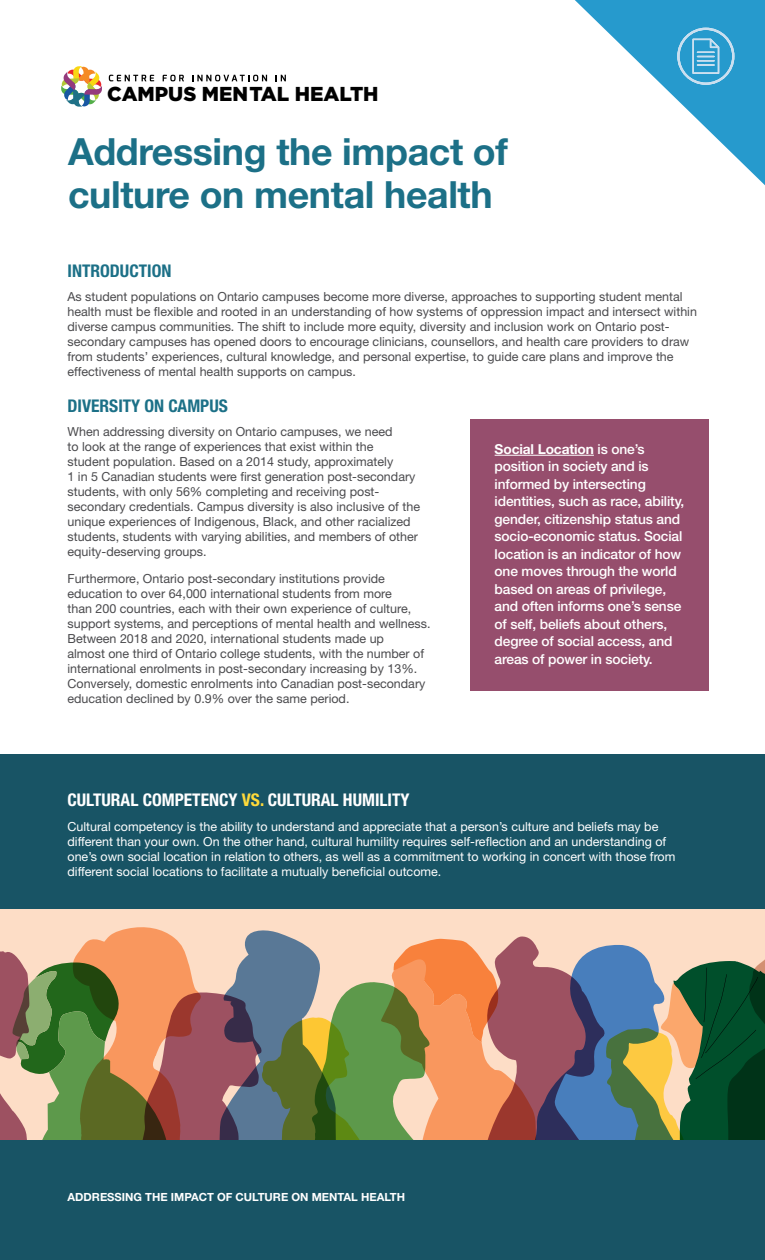
<style>
.page{position:relative;width:765px;height:1260px;background:#fff}
.page>*{position:absolute;margin:0;border:0;box-sizing:border-box;transform-origin:0 0}
.t1{font:700 37.5px/42.5px "Helvetica Neue LT Std";letter-spacing:-.01em;color:#1c7087}
.t2{font:900 20.12px "Gotham";color:#000}
.t3{font:700 condensed 17.5px "Helvetica Neue LT Std";color:#fff}
.t4{font:700 condensed 17.5px "Helvetica Neue LT Std";color:#1c7087}
.t5{font:500 13.75px/17.5px "Helvetica Neue LT Std";letter-spacing:-.01em;color:#fff}
.t6{font:12.5px/15px "Helvetica Neue LT Std";color:#4a4a4d}
.t7{font:12.5px/15px "Helvetica Neue LT Std";color:#fff}
.t8{font:700 11.25px "Helvetica Neue LT Std";color:#fff}
.s1{font-weight:700}
.s2{color:#ffda3a}
</style>
<div class="page">
<div style="left:471px;top:419px;width:238px;height:272px;background:#964e6d"></div>
<div style="left:0;top:754px;width:765px;height:506px;background:#185465"></div>
<svg style="left:61px;top:66px;width:41px;height:41px"></svg>
<svg style="left:109px;top:75px;width:45px;height:6px"></svg>
<svg style="left:163px;top:75px;width:21px;height:6px"></svg>
<svg style="left:192px;top:75px;width:75px;height:6px"></svg>
<svg style="left:276px;top:75px;width:10px;height:6px"></svg>
<svg style="left:575px;top:0;width:190px;height:185px"></svg>
<svg style="left:677px;top:28px;width:57px;height:57px"></svg>
<hr style="left:495px;top:455px;width:99px;height:1px;background:#fff">
<div style="left:0;top:909px;width:765px;height:230px;background:#fdddc6"></div>
<svg style="left:0;top:927px;width:765px;height:212px"></svg>
<h2 class="t2" style="left:107px;top:82px;width:273px">CAMPUS MENTAL HEALTH</h2>
<h1 class="t1" style="left:68px;top:130px;width:441px">Addressing the impact of culture on mental health</h1>
<h3 class="t4" style="left:68px;top:260px;width:105px">INTRODUCTION</h3>
<p class="t6" style="left:68px;top:289px;width:631px">As student populations on Ontario campuses become more diverse, approaches to supporting student mental health must be flexible and rooted in an understanding of how systems of oppression impact and intersect within diverse campus communities. The shift to include more equity, diversity and inclusion work on Ontario post&shy;secondary campuses has opened doors to encourage clinicians, counsellors, and health care providers to draw from students’ experiences, cultural knowledge, and personal expertise, to guide care plans and improve the effectiveness of mental health supports on campus.</p>
<h3 class="t4" style="left:68px;top:395px;width:162px">DIVERSITY ON CAMPUS</h3>
<p class="t6" style="left:68px;top:424px;width:354px">When addressing diversity on Ontario campuses, we need<br>to look at the range of experiences that exist within the<br>student population. Based on a 2014 study, approximately<br>1 in 5 Canadian students were first generation post-secondary students, with only 56% completing and receiving post&shy;secondary credentials. Campus diversity is also inclusive of the unique experiences of Indigenous, Black, and other racialized students, students with varying abilities, and members of other equity-deserving groups.</p>
<p class="t6" style="left:68px;top:571px;width:365px">Furthermore, Ontario post-secondary institutions provide education to over 64,000 international students from more<br>than 200 countries, each with their own experience of culture, support systems, and perceptions of mental health and wellness.<br>Between 2018 and 2020, international students made up<br>almost one third of Ontario college students, with the number of international enrolments in post-secondary increasing by 13%.<br>Conversely, domestic enrolments into Canadian post-secondary education declined by 0.9% over the same period.</p>
<p class="t5" style="left:495px;top:440px;width:191px"><span class="s1">Social Location</span> is one’s position in society and is informed by intersecting identities, such as race, ability, gender, citizenship status and socio-economic status. Social location is an indicator of how one moves through the world based on areas of privilege, and often informs one’s sense of self, beliefs about others, degree of social access, and areas of power in society.</p>
<h3 class="t3" style="left:68px;top:789px;width:344px">CULTURAL COMPETENCY <span class="s2">VS.</span> CULTURAL HUMILITY</h3>
<p class="t7" style="left:68px;top:819px;width:609px">Cultural competency is the ability to understand and appreciate that a person’s culture and beliefs may be different than your own. On the other hand, cultural humility requires self-reflection and an understanding of one’s own social location in relation to others, as well as a commitment to working in concert with those from different social locations to facilitate a mutually beneficial outcome.</p>
<p class="t8" style="left:68px;top:1190px;width:339px">ADDRESSING THE IMPACT OF CULTURE ON MENTAL HEALTH</p>
</div>
